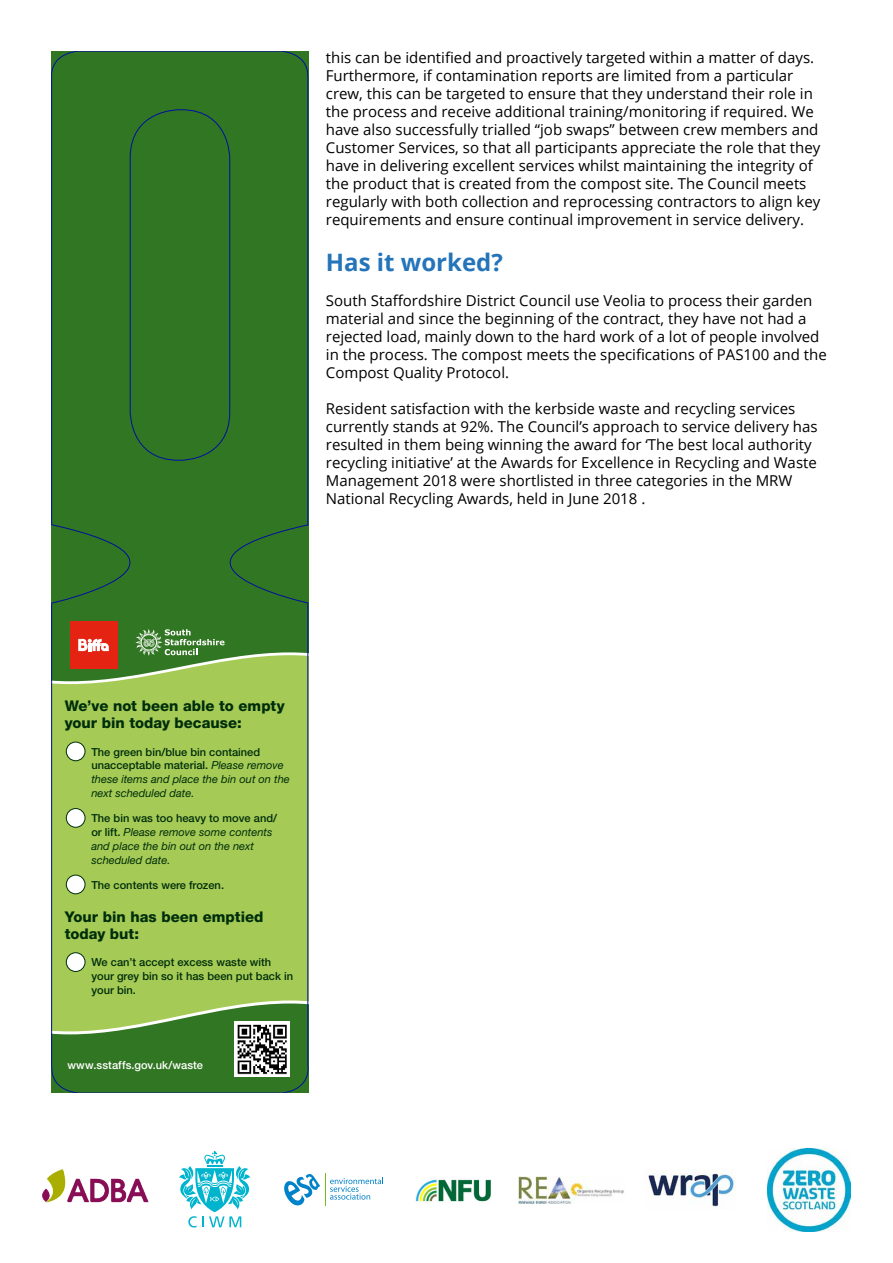
<style>
.page{position:relative;width:893px;height:1263px;background:#fff}
.page>*{position:absolute;margin:0;border:0;box-sizing:border-box;transform-origin:0 0}
.t1{font:700 24px "Open Sans";color:#2474ba}
.t2{font:15px/18px "Open Sans";color:#000}
.t3{font:800 14.85px/16.6px "Helvetica Neue LT Std";color:#002e0b}
.t4{font:italic 11.1px/13.8px "Helvetica Neue LT Std";color:#002e0b}
.t5{font:500 11.1px/13.8px "Helvetica Neue LT Std";color:#002e0b}
.t6{font:500 11.1px "Helvetica Neue LT Std";letter-spacing:.01em;color:#fff}
.s1{font-weight:500;font-style:normal}
</style>
<div class="page">
<img style="left:43px;top:1170px;width:106px;height:33px">
<img style="left:518px;top:1176px;width:106px;height:27px">
<img style="left:415px;top:1179px;width:77px;height:23px">
<img style="left:648px;top:1171px;width:87px;height:36px">
<img style="left:768px;top:1148px;width:82px;height:83px">
<svg style="left:179px;top:1151px;width:71px;height:76px"></svg>
<svg style="left:330px;top:1178px;width:53px;height:21px"></svg>
<hr style="left:325px;top:1174px;width:1px;height:32px;background:#76bc21">
<svg style="left:284px;top:1174px;width:36px;height:32px"></svg>
<div style="left:51px;top:51px;width:258px;height:1042px;background:#317622"></div>
<svg style="left:52px;top:652px;width:257px;height:144px;background:#9ec455"></svg>
<svg style="left:52px;top:796px;width:257px;height:238px;background:#a0c555"></svg>
<div style="left:66px;top:742px;width:19px;height:19px;background:#fff;border-radius:50%"></div>
<div style="left:66px;top:742px;width:19px;height:19px;border:1px solid #002e0b;border-radius:50%"></div>
<div style="left:66px;top:808px;width:19px;height:19px;background:#fff;border-radius:50%"></div>
<div style="left:66px;top:808px;width:19px;height:20px;border:1px solid #002e0b;border-radius:50%"></div>
<div style="left:66px;top:875px;width:19px;height:19px;background:#fff;border-radius:50%"></div>
<div style="left:66px;top:875px;width:19px;height:19px;border:1px solid #002e0b;border-radius:50%"></div>
<div style="left:66px;top:953px;width:19px;height:18px;background:#fff;border-radius:50%"></div>
<div style="left:66px;top:952px;width:19px;height:20px;border:1px solid #002e0b;border-radius:50%"></div>
<svg style="left:135px;top:629px;width:89px;height:27px"></svg>
<img style="left:235px;top:1022px;width:55px;height:55px">
<div style="left:70px;top:621px;width:47px;height:48px;background:#e42313"></div>
<svg style="left:78px;top:639px;width:31px;height:12px"></svg>
<svg style="left:51px;top:524px;width:258px;height:80px"></svg>
<hr style="left:78px;top:51px;width:203px;height:1px;background:#000f9f">
<hr style="left:78px;top:1092px;width:203px;height:1px;background:#000f9f">
<hr style="left:51px;top:603px;width:1px;height:464px;background:#000f9f">
<hr style="left:307px;top:603px;width:1px;height:464px;background:#000f9f">
<hr style="left:51px;top:77px;width:1px;height:448px;background:#000f9f">
<hr style="left:307px;top:77px;width:1px;height:448px;background:#000f9f">
<div style="left:130px;top:109px;width:100px;height:352px;border:1px solid #000f9f;border-radius:48px"></div>
<svg style="left:51px;top:51px;width:28px;height:27px"></svg>
<svg style="left:51px;top:1066px;width:28px;height:27px"></svg>
<svg style="left:280px;top:51px;width:29px;height:27px"></svg>
<svg style="left:281px;top:1066px;width:28px;height:27px"></svg>
<p class="t2" style="left:326px;top:48px;width:496px">this can be identified and proactively targeted within a matter of days.<br>Furthermore, if contamination reports are limited from a particular crew, this can be targeted to ensure that they understand their role in the process and receive additional training/monitoring if required. We have also successfully trialled “job swaps” between crew members and Customer Services, so that all participants appreciate the role that they have in delivering excellent services whilst maintaining the integrity of the product that is created from the compost site. The Council meets regularly with both collection and reprocessing contractors to align key requirements and ensure continual improvement in service delivery.</p>
<h1 class="t1" style="left:326px;top:246px;width:179px">Has it worked?</h1>
<p class="t2" style="left:326px;top:291px;width:502px">South Staffordshire District Council use Veolia to process their garden material and since the beginning of the contract, they have not had a rejected load, mainly down to the hard work of a lot of people involved in the process. The compost meets the specifications of PAS100 and the Compost Quality Protocol.</p>
<p class="t2" style="left:326px;top:399px;width:493px">Resident satisfaction with the kerbside waste and recycling services currently stands at 92%. The Council’s approach to service delivery has resulted in them being winning the award for ‘The best local authority recycling initiative’ at the Awards for Excellence in Recycling and Waste Management 2018 were shortlisted in three categories in the MRW National Recycling Awards, held in June 2018 .</p>
<p class="t3" style="left:65px;top:697px;width:221px">We’ve not been able to empty your bin today because:</p>
<p class="t4" style="left:91px;top:744px;width:200px"><span class="s1">The green bin/blue bin contained unacceptable material.</span> Please remove these items and place the bin out on the next scheduled date.</p>
<p class="t4" style="left:91px;top:811px;width:187px"><span class="s1">The bin was too heavy to move and/ or lift.</span> Please remove some contents and place the bin out on the next scheduled date.</p>
<p class="t5" style="left:91px;top:878px;width:134px">The contents were frozen.</p>
<p class="t3" style="left:65px;top:908px;width:200px">Your bin has been emptied today but:</p>
<p class="t5" style="left:91px;top:955px;width:203px">We can’t accept excess waste with your grey bin so it has been put back in your bin.</p>
<p class="t6" style="left:67px;top:1058px;width:137px">www.sstaffs.gov.uk/waste</p>
</div>
